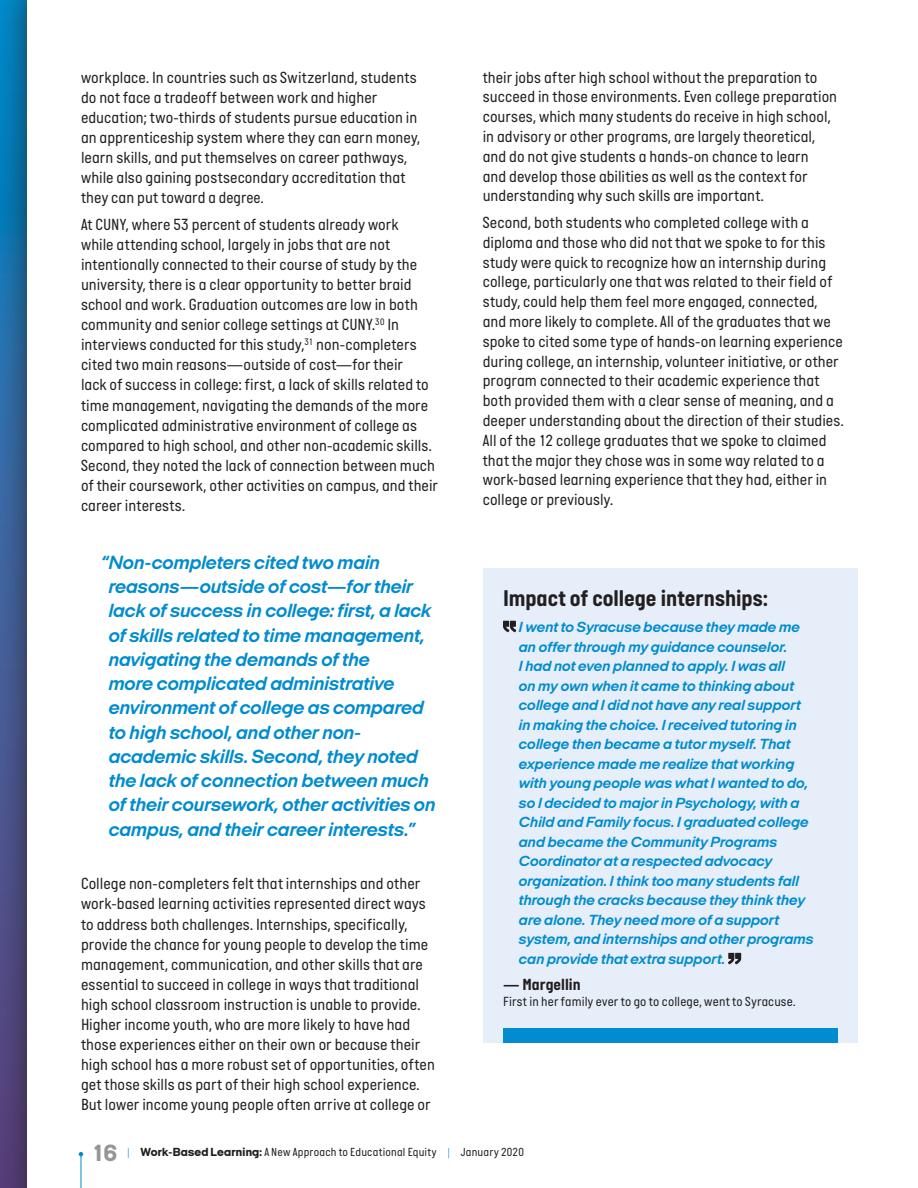
<style>
.page{position:relative;width:918px;height:1188px;background:#fff}
.page>*{position:absolute;margin:0;border:0;box-sizing:border-box;transform-origin:0 0}
.t1{font:700 23.25px "Italian Plate No 1";color:#231f20}
.t2{font:italic 700 19.5px/24.3px "Italian Plate No 1 Expanded";color:#008ccf}
.Text{font:16.5px/20.1px "Italian Plate No 1";letter-spacing:.005em;color:#231f20}
.Text-2{font:700 16.5px "Italian Plate No 1";color:#231f20}
.Quote_Blue{font:italic 700 15px/19.5px "Italian Plate No 1 Expanded";letter-spacing:.005em;color:#008ccf}
.Text-3{font:13.5px "Italian Plate No 1";letter-spacing:.015em;color:#231f20}
.t3{font:12px "Italian Plate No 1";letter-spacing:.015em;color:#231f20}
.s1{font-family:"Italian Plate No 1 Expanded";font-weight:800;font-size:24px;color:#949698}
.s2{font-family:"Italian Plate No 1 Expanded";font-weight:200;color:#008ccf}
.s3{font-family:"Italian Plate No 1 Expanded";font-weight:800}
</style>
<div class="page">
<div style="left:0;top:0;width:40px;height:1188px;background:#231f20;opacity:.75"></div>
<div style="left:27px;top:0;width:891px;height:1188px;background:#fff"></div>
<div style="left:483px;top:568px;width:375px;height:475px;background:#e5eef9"></div>
<svg style="left:503px;top:621px;width:13px;height:11px"></svg>
<svg style="left:728px;top:953px;width:13px;height:11px"></svg>
<div style="left:503px;top:1029px;width:334px;height:14px;background:#008ccf"></div>
<svg style="left:79px;top:1152px;width:4px;height:4px"></svg>
<p class="Text" style="left:81px;top:67px;width:341px">workplace. In countries such as Switzerland, students do not face a tradeoff between work and higher education; two-thirds of students pursue education in an apprenticeship system where they can earn money, learn skills, and put themselves on career pathways, while also gaining postsecondary accreditation that they can put toward a degree.</p>
<p class="Text" style="left:81px;top:214px;width:358px">At CUNY, where 53 percent of students already work<br>while attending school, largely in jobs that are not intentionally connected to their course of study by the university, there is a clear opportunity to better braid school and work. Graduation outcomes are low in both community and senior college settings at CUNY.<sup>30</sup> In interviews conducted for this study,<sup>31</sup> non-completers cited two main reasons—outside of cost—for their<br>lack of success in college: first, a lack of skills related to time management, navigating the demands of the more complicated administrative environment of college as compared to high school, and other non-academic skills.<br>Second, they noted the lack of connection between much of their coursework, other activities on campus, and their career interests.</p>
<p class="t2" style="left:109px;top:550px;width:328px;text-indent:-8px">“Non-completers cited two main reasons—outside of cost—for their lack of success in college: first, a lack of skills related to time management, navigating the demands of the<br>more complicated administrative environment of college as compared to high school, and other non&shy;academic skills. Second, they noted the lack of connection between much of their coursework, other activities on campus, and their career interests.”</p>
<p class="Text" style="left:81px;top:874px;width:355px">College non-completers felt that internships and other work-based learning activities represented direct ways to address both challenges. Internships, specifically, provide the chance for young people to develop the time management, communication, and other skills that are essential to succeed in college in ways that traditional high school classroom instruction is unable to provide.<br>Higher income youth, who are more likely to have had those experiences either on their own or because their high school has a more robust set of opportunities, often get those skills as part of their high school experience.<br>But lower income young people often arrive at college or</p>
<p class="Text" style="left:483px;top:67px;width:356px">their jobs after high school without the preparation to succeed in those environments. Even college preparation courses, which many students do receive in high school, in advisory or other programs, are largely theoretical, and do not give students a hands-on chance to learn<br>and develop those abilities as well as the context for understanding why such skills are important.</p>
<p class="Text" style="left:483px;top:212px;width:362px">Second, both students who completed college with a diploma and those who did not that we spoke to for this study were quick to recognize how an internship during college, particularly one that was related to their field of study, could help them feel more engaged, connected, and more likely to complete. All of the graduates that we spoke to cited some type of hands-on learning experience during college, an internship, volunteer initiative, or other program connected to their academic experience that both provided them with a clear sense of meaning, and a deeper understanding about the direction of their studies.<br>All of the 12 college graduates that we spoke to claimed that the major they chose was in some way related to a work-based learning experience that they had, either in college or previously.</p>
<p class="t1" style="left:503px;top:586px;width:266px">Impact of college internships:</p>
<p class="Quote_Blue" style="left:519px;top:617px;width:296px">I went to Syracuse because they made me an offer through my guidance counselor.<br>I had not even planned to apply. I was all<br>on my own when it came to thinking about college and I did not have any real support in making the choice. I received tutoring in college then became a tutor myself. That experience made me realize that working with young people was what I wanted to do, so I decided to major in Psychology, with a Child and Family focus. I graduated college and became the Community Programs Coordinator at a respected advocacy organization. I think too many students fall through the cracks because they think they are alone. They need more of a support system, and internships and other programs can provide that extra support.</p>
<p class="Text-2" style="left:503px;top:976px;width:79px">— Margellin</p>
<p class="Text-3" style="left:503px;top:995px;width:294px">First in her family ever to go to college, went to Syracuse.</p>
<p class="t3" style="left:92px;top:1146px;width:434px"><span class="s1">16</span> <span class="s2">|</span> <span class="s3">Work-Based Learning:</span> A New Approach to Educational Equity <span class="s2">|</span> January 2020</p>
</div>
